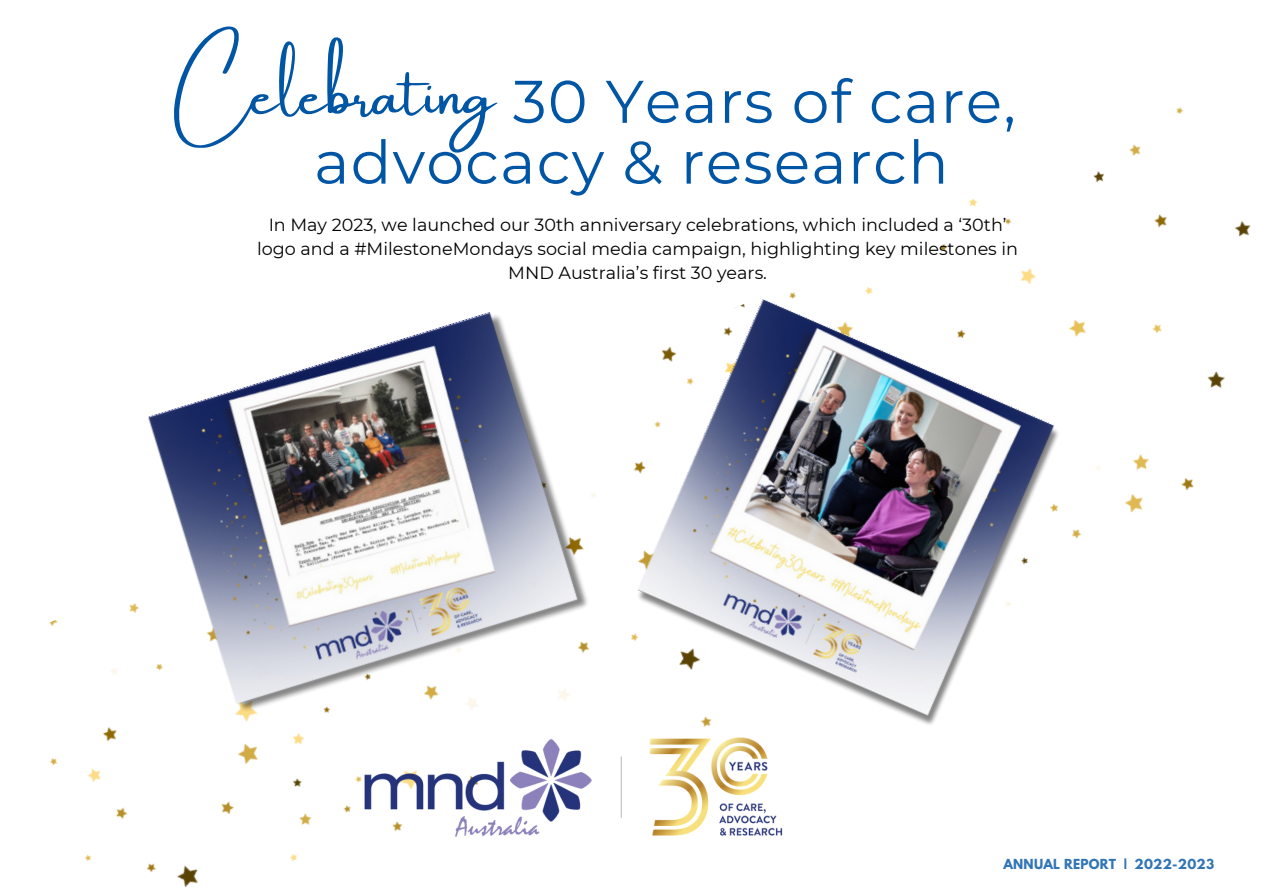
<style>
.page{position:relative;width:1263px;height:894px;background:#fff}
.page>*{position:absolute;margin:0;border:0;box-sizing:border-box;transform-origin:0 0}
.t1{font:60px/60.8px "Montserrat";letter-spacing:.02em;color:#0055a5;text-align:center}
.t2{font:59.25px "Amsterdam One";color:#0055a5}
.t3{font:17.55px/23.7px "Montserrat";color:#000;text-align:center}
.t4{font:700 12.3px "League Spartan";letter-spacing:.02em;color:#0055a4}
.s1{color:#fff}
</style>
<div class="page">
<img style="left:343px;top:737px;width:440px;height:100px">
<img style="left:148px;top:312px;width:448px;height:405px">
<img style="left:632px;top:299px;width:427px;height:428px">
<p class="t2" style="left:173px;top:62px;width:323px">Celebrating</p>
<h1 class="t1" style="left:247px;top:71px;width:771px"><span class="s1">Celebrat</span>30 Years of care, advocacy &amp; research</h1>
<p class="t3" style="left:257px;top:213px;width:762px">In May 2023, we launched our 30th anniversary celebrations, which included a ‘30th’ logo and a #MilestoneMondays social media campaign, highlighting key milestones in<br>MND Australia’s first 30 years.</p>
<p class="t4" style="left:1003px;top:857px;width:212px">ANNUAL REPORT | 2022-2023</p>
</div>
